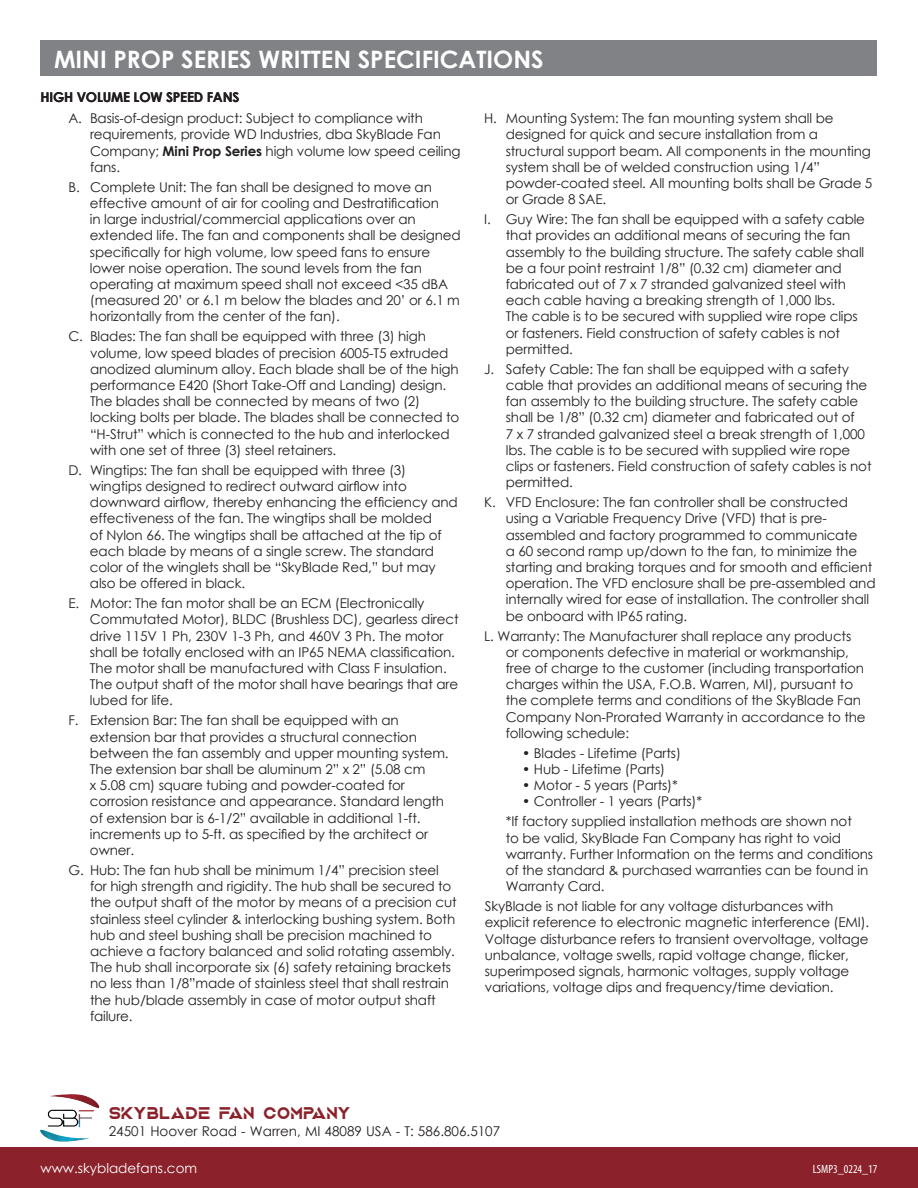
<style>
.page{position:relative;width:918px;height:1188px;background:#fff}
.page>*{position:absolute;margin:0;border:0;box-sizing:border-box;transform-origin:0 0}
.t1{font:700 24px "Century Gothic";color:#fff}
.t2{font:700 18px "Aquire";letter-spacing:-.02em;color:#8b222b}
.t3{font:13.5px/16.2px "Century Gothic";letter-spacing:-.01em;color:#231f20}
.t4{font:700 13.5px "Century Gothic";letter-spacing:-.015em;color:#231f20}
.t5{font:13.5px "Century Gothic";color:#fff}
.t6{font:condensed 12px "Myriad Pro";color:#fff}
.s1{font-weight:700}
</style>
<div class="page">
<div style="left:40px;top:40px;width:838px;height:36px;background:#808285"></div>
<div style="left:0;top:1148px;width:918px;height:40px;background:#8b222b"></div>
<svg style="left:174px;top:1116px;width:8px;height:2px"></svg>
<svg style="left:232px;top:1116px;width:7px;height:2px"></svg>
<svg style="left:315px;top:1116px;width:8px;height:2px"></svg>
<img style="left:40px;top:1094px;width:60px;height:48px">
<h1 class="t1" style="left:54px;top:41px;width:491px">MINI PROP SERIES WRITTEN SPECIFICATIONS</h1>
<p class="t4" style="left:40px;top:87px;width:201px">HIGH VOLUME LOW SPEED FANS</p>
<p class="t3" style="left:90px;top:110px;width:372px;text-indent:-22px">A. Basis-of-design product: Subject to compliance with requirements, provide WD Industries, dba SkyBlade Fan Company; <span class="s1">Mini Prop Series</span> high volume low speed ceiling fans.</p>
<p class="t3" style="left:90px;top:179px;width:372px;text-indent:-22px">B. Complete Unit: The fan shall be designed to move an effective amount of air for cooling and Destratification<br>in large industrial/commercial applications over an extended life. The fan and components shall be designed specifically for high volume, low speed fans to ensure lower noise operation. The sound levels from the fan operating at maximum speed shall not exceed &lt;35 dBA (measured 20’ or 6.1 m below the blades and 20’ or 6.1 m horizontally from the center of the fan).</p>
<p class="t3" style="left:90px;top:328px;width:371px;text-indent:-22px">C. Blades: The fan shall be equipped with three (3) high volume, low speed blades of precision 6005-T5 extruded anodized aluminum alloy. Each blade shall be of the high performance E420 (Short Take-Off and Landing) design.<br>The blades shall be connected by means of two (2) locking bolts per blade. The blades shall be connected to “H-Strut” which is connected to the hub and interlocked with one set of three (3) steel retainers.</p>
<p class="t3" style="left:90px;top:462px;width:369px;text-indent:-22px">D. Wingtips: The fan shall be equipped with three (3) wingtips designed to redirect outward airflow into downward airflow, thereby enhancing the efficiency and effectiveness of the fan. The wingtips shall be molded<br>of Nylon 66. The wingtips shall be attached at the tip of each blade by means of a single screw. The standard color of the winglets shall be “SkyBlade Red,” but may also be offered in black.</p>
<p class="t3" style="left:90px;top:595px;width:370px;text-indent:-22px">E. Motor: The fan motor shall be an ECM (Electronically Commutated Motor), BLDC (Brushless DC), gearless direct drive 115V 1 Ph, 230V 1-3 Ph, and 460V 3 Ph. The motor shall be totally enclosed with an IP65 NEMA classification.<br>The motor shall be manufactured with Class F insulation.<br>The output shaft of the motor shall have bearings that are lubed for life.</p>
<p class="t3" style="left:90px;top:712px;width:360px;text-indent:-22px">F. Extension Bar: The fan shall be equipped with an extension bar that provides a structural connection between the fan assembly and upper mounting system.<br>The extension bar shall be aluminum 2” x 2” (5.08 cm<br>x 5.08 cm) square tubing and powder-coated for corrosion resistance and appearance. Standard length of extension bar is 6-1/2” available in additional 1-ft. increments up to 5-ft. as specified by the architect or owner.</p>
<p class="t3" style="left:90px;top:862px;width:368px;text-indent:-22px">G. Hub: The fan hub shall be minimum 1/4” precision steel for high strength and rigidity. The hub shall be secured to the output shaft of the motor by means of a precision cut stainless steel cylinder &amp; interlocking bushing system. Both hub and steel bushing shall be precision machined to achieve a factory balanced and solid rotating assembly.<br>The hub shall incorporate six (6) safety retaining brackets no less than 1/8”made of stainless steel that shall restrain the hub/blade assembly in case of motor output shaft failure.</p>
<p class="t3" style="left:506px;top:110px;width:368px;text-indent:-22px">H. Mounting System: The fan mounting system shall be designed for quick and secure installation from a structural support beam. All components in the mounting system shall be of welded construction using 1/4” powder-coated steel. All mounting bolts shall be Grade 5 or Grade 8 SAE.</p>
<p class="t3" style="left:506px;top:211px;width:361px;text-indent:-22px">I. Guy Wire: The fan shall be equipped with a safety cable that provides an additional means of securing the fan assembly to the building structure. The safety cable shall be a four point restraint 1/8” (0.32 cm) diameter and fabricated out of 7 x 7 stranded galvanized steel with each cable having a breaking strength of 1,000 lbs.<br>The cable is to be secured with supplied wire rope clips or fasteners. Field construction of safety cables is not permitted.</p>
<p class="t3" style="left:506px;top:361px;width:367px;text-indent:-22px">J. Safety Cable: The fan shall be equipped with a safety cable that provides an additional means of securing the fan assembly to the building structure. The safety cable shall be 1/8” (0.32 cm) diameter and fabricated out of<br>7 x 7 stranded galvanized steel a break strength of 1,000 lbs. The cable is to be secured with supplied wire rope clips or fasteners. Field construction of safety cables is not permitted.</p>
<p class="t3" style="left:506px;top:494px;width:371px;text-indent:-22px">K. VFD Enclosure: The fan controller shall be constructed using a Variable Frequency Drive (VFD) that is pre&shy;assembled and factory programmed to communicate<br>a 60 second ramp up/down to the fan, to minimize the starting and braking torques and for smooth and efficient operation. The VFD enclosure shall be pre-assembled and internally wired for ease of installation. The controller shall be onboard with IP65 rating.</p>
<p class="t3" style="left:506px;top:627px;width:361px;text-indent:-22px">L. Warranty: The Manufacturer shall replace any products or components defective in material or workmanship, free of charge to the customer (including transportation charges within the USA, F.O.B. Warren, MI), pursuant to the complete terms and conditions of the SkyBlade Fan Company Non-Prorated Warranty in accordance to the following schedule:</p>
<p class="t3" style="left:522px;top:745px;width:160px">• Blades - Lifetime (Parts)</p>
<p class="t3" style="left:522px;top:761px;width:144px">• Hub - Lifetime (Parts)</p>
<p class="t3" style="left:522px;top:777px;width:157px">• Motor - 5 years (Parts)*</p>
<p class="t3" style="left:506px;top:791px;width:348px;line-height:20px;text-indent:16px">• Controller - 1 years (Parts)*<br>*If factory supplied installation methods are shown not</p>
<p class="t3" style="left:506px;top:829px;width:369px">to be valid, SkyBlade Fan Company has right to void warranty. Further Information on the terms and conditions of the standard &amp; purchased warranties can be found in Warranty Card.</p>
<p class="t3" style="left:485px;top:898px;width:386px">SkyBlade is not liable for any voltage disturbances with explicit reference to electronic magnetic interference (EMI).<br>Voltage disturbance refers to transient overvoltage, voltage unbalance, voltage swells, rapid voltage change, flicker, superimposed signals, harmonic voltages, supply voltage variations, voltage dips and frequency/time deviation.</p>
<h2 class="t2" style="left:109px;top:1103px;width:244px">SKYBLADE FAN COMPANY</h2>
<p class="t3" style="left:109px;top:1122px;width:393px">24501 Hoover Road - Warren, MI 48089 USA - T: 586.806.5107</p>
<p class="t5" style="left:40px;top:1159px;width:158px">www.skybladefans.com</p>
<p class="t6" style="left:813px;top:1162px;width:66px">LSMP3_0224_17</p>
</div>
